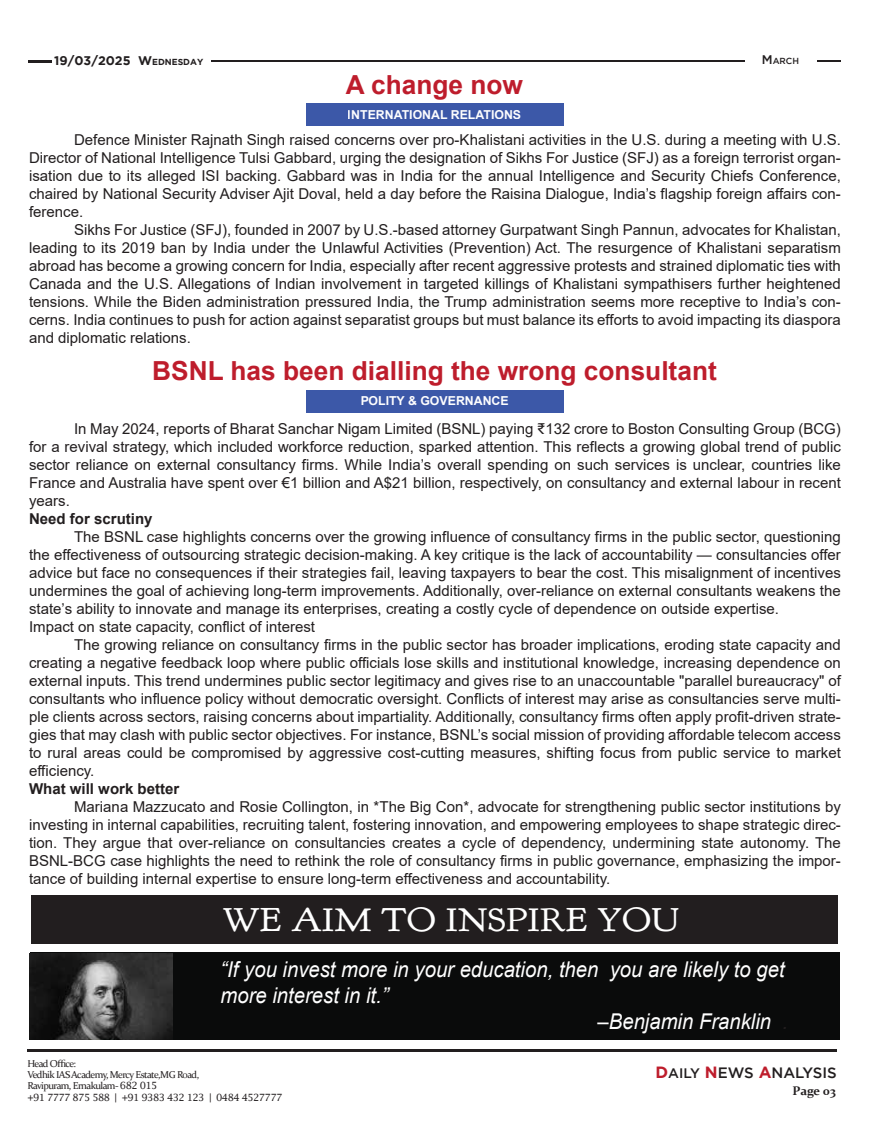
<style>
.page{position:relative;width:869px;height:1134px;background:#fff}
.page>*{position:absolute;margin:0;border:0;box-sizing:border-box;transform-origin:0 0}
.t1{font:33.38px "Goudy Bookletter 1911";letter-spacing:.015em;color:#fff;scale:1.1 1}
.t2{font:700 26.25px "Arial";color:#be1d2c}
.t3{font:italic 21.75px "Arial";color:#fff;scale:.93 1}
.t4{font:15px/18px "Arial";color:#221e1f;text-align:justify}
.t5{font:700 15px "Arial";color:#221e1f}
.t6{font:500 15px "Gotham";color:#221e1f}
.t7{font:700 12.5px "Gotham";color:#221e1f}
.t8{font:700 12.5px "Constantia";letter-spacing:-.005em;color:#221e1f}
.t9{font:700 12.38px "Arial";color:#fff}
.t10{font:10px/11.2px "Constantia";letter-spacing:-.06em;color:#221e1f}
.t11{font:10px "Lucida Fax";letter-spacing:-.06em;color:#221e1f}
.t12{font:500 8.75px "Gotham";color:#221e1f}
.s1{font-size:8.75px}
.s2{font-size:12.5px}
.s3{color:#221e1f}
.s4{font-family:"Lucida Fax"}
.s5{font-weight:700;font-size:16.25px;color:#be1d2c}
.s6{font-size:13.75px}
</style>
<div class="page">
<hr style="left:27px;top:1049px;width:809px;height:2px;background:#221e1f">
<hr style="left:28px;top:60px;width:23px;height:2px;background:#221e1f">
<hr style="left:817px;top:60px;width:23px;height:2px;background:#221e1f">
<hr style="left:211px;top:61px;width:533px;height:1px;background:#221e1f">
<div style="left:31px;top:895px;width:806px;height:49px;background:#221e1f"></div>
<div style="left:30px;top:952px;width:809px;height:88px;background:#0a0b0b"></div>
<img style="left:30px;top:953px;width:142px;height:87px">
<div style="left:305px;top:390px;width:258px;height:22px;background:#3a57a7"></div>
<div style="left:305px;top:103px;width:258px;height:23px;background:#3a57a7"></div>
<p class="t7" style="left:54px;top:54px;width:150px">19/03/2025 W<span class="s1">EDNESDAY</span></p>
<h2 class="t2" style="left:346px;top:66px;width:178px">A change now</h2>
<p class="t9" style="left:348px;top:106px;width:175px">INTERNATIONAL RELATIONS</p>
<p class="t12" style="left:761px;top:56px;width:39px"><span class="s2">M</span>ARCH</p>
<p class="t4" style="left:29px;top:131px;width:813px;text-indent:45px">Defence Minister Rajnath Singh raised concerns over pro-Khalistani activities in the U.S. during a meeting with U.S.<br>Director of National Intelligence Tulsi Gabbard, urging the designation of Sikhs For Justice (SFJ) as a foreign terrorist organ&shy;isation due to its alleged ISI backing. Gabbard was in India for the annual Intelligence and Security Chiefs Conference, chaired by National Security Adviser Ajit Doval, held a day before the Raisina Dialogue, India’s flagship foreign affairs con&shy;ference.</p>
<p class="t4" style="left:29px;top:221px;width:813px;text-indent:45px">Sikhs For Justice (SFJ), founded in 2007 by U.S.-based attorney Gurpatwant Singh Pannun, advocates for Khalistan, leading to its 2019 ban by India under the Unlawful Activities (Prevention) Act. The resurgence of Khalistani separatism abroad has become a growing concern for India, especially after recent aggressive protests and strained diplomatic ties with Canada and the U.S. Allegations of Indian involvement in targeted killings of Khalistani sympathisers further heightened tensions. While the Biden administration pressured India, the Trump administration seems more receptive to India’s con&shy;cerns. India continues to push for action against separatist groups but must balance its efforts to avoid impacting its diaspora and diplomatic relations.</p>
<h2 class="t2" style="left:152px;top:352px;width:566px">BSNL has been dialling the wrong consultant</h2>
<p class="t9" style="left:360px;top:392px;width:150px">POLITY &amp; GOVERNANCE</p>
<p class="t4" style="left:29px;top:420px;width:813px;text-indent:45px">In May 2024, reports of Bharat Sanchar Nigam Limited (BSNL) paying ₹132 crore to Boston Consulting Group (BCG) for a revival strategy, which included workforce reduction, sparked attention. This reflects a growing global trend of public sector reliance on external consultancy firms. While India’s overall spending on such services is unclear, countries like France and Australia have spent over €1 billion and A$21 billion, respectively, on consultancy and external labour in recent years.</p>
<p class="t5" style="left:29px;top:508px;width:125px">Need for scrutiny</p>
<p class="t4" style="left:29px;top:528px;width:813px;text-align:left;text-indent:45px">The BSNL case highlights concerns over the growing influence of consultancy firms in the public sector, questioning the effectiveness of outsourcing strategic decision-making. A key critique is the lack of accountability — consultancies offer advice but face no consequences if their strategies fail, leaving taxpayers to bear the cost. This misalignment of incentives undermines the goal of achieving long-term improvements. Additionally, over-reliance on external consultants weakens the state’s ability to innovate and manage its enterprises, creating a costly cycle of dependence on outside expertise.<br>Impact on state capacity, conflict of interest</p>
<p class="t4" style="left:29px;top:636px;width:813px;text-indent:45px">The growing reliance on consultancy firms in the public sector has broader implications, eroding state capacity and creating a negative feedback loop where public officials lose skills and institutional knowledge, increasing dependence on external inputs. This trend undermines public sector legitimacy and gives rise to an unaccountable "parallel bureaucracy" of consultants who influence policy without democratic oversight. Conflicts of interest may arise as consultancies serve multi&shy;ple clients across sectors, raising concerns about impartiality. Additionally, consultancy firms often apply profit-driven strate&shy;gies that may clash with public sector objectives. For instance, BSNL’s social mission of providing affordable telecom access to rural areas could be compromised by aggressive cost-cutting measures, shifting focus from public service to market efficiency.</p>
<p class="t5" style="left:29px;top:778px;width:152px">What will work better</p>
<p class="t4" style="left:29px;top:798px;width:813px;text-indent:45px">Mariana Mazzucato and Rosie Collington, in *The Big Con*, advocate for strengthening public sector institutions by investing in internal capabilities, recruiting talent, fostering innovation, and empowering employees to shape strategic direc&shy;tion. They argue that over-reliance on consultancies creates a cycle of dependency, undermining state autonomy. The BSNL-BCG case highlights the need to rethink the role of consultancy firms in public governance, emphasizing the impor&shy;tance of building internal expertise to ensure long-term effectiveness and accountability.</p>
<h1 class="t1" style="left:223px;top:898px;width:416px">WE AIM TO INSPIRE YOU</h1>
<h3 class="t3" style="left:220px;top:955px;width:607px">“If you invest more in your education, then you are likely to get</h3>
<h3 class="t3" style="left:220px;top:981px;width:182px">more interest in it.”</h3>
<h3 class="t3" style="left:597px;top:1007px;width:206px">–Benjamin Franklin <span class="s3">.</span></h3>
<p class="t10" style="left:27px;top:1057px;width:173px">Head Office:<br>Vedhik IAS Academy, Mercy Estate,MG Road,<br>Ravipuram, Ernakulam- <span class="s4">682 015</span></p>
<p class="t11" style="left:27px;top:1091px;width:256px">+91 7777 875 588 | +91 9383 432 123 | 0484 4527777</p>
<p class="t8" style="left:792px;top:1082px;width:45px">Page 03</p>
<p class="t6" style="left:655px;top:1064px;width:183px"><span class="s5">D</span><span class="s6">AILY</span> <span class="s5">N</span>EWS <span class="s5">A</span>NALYSIS</p>
</div>
